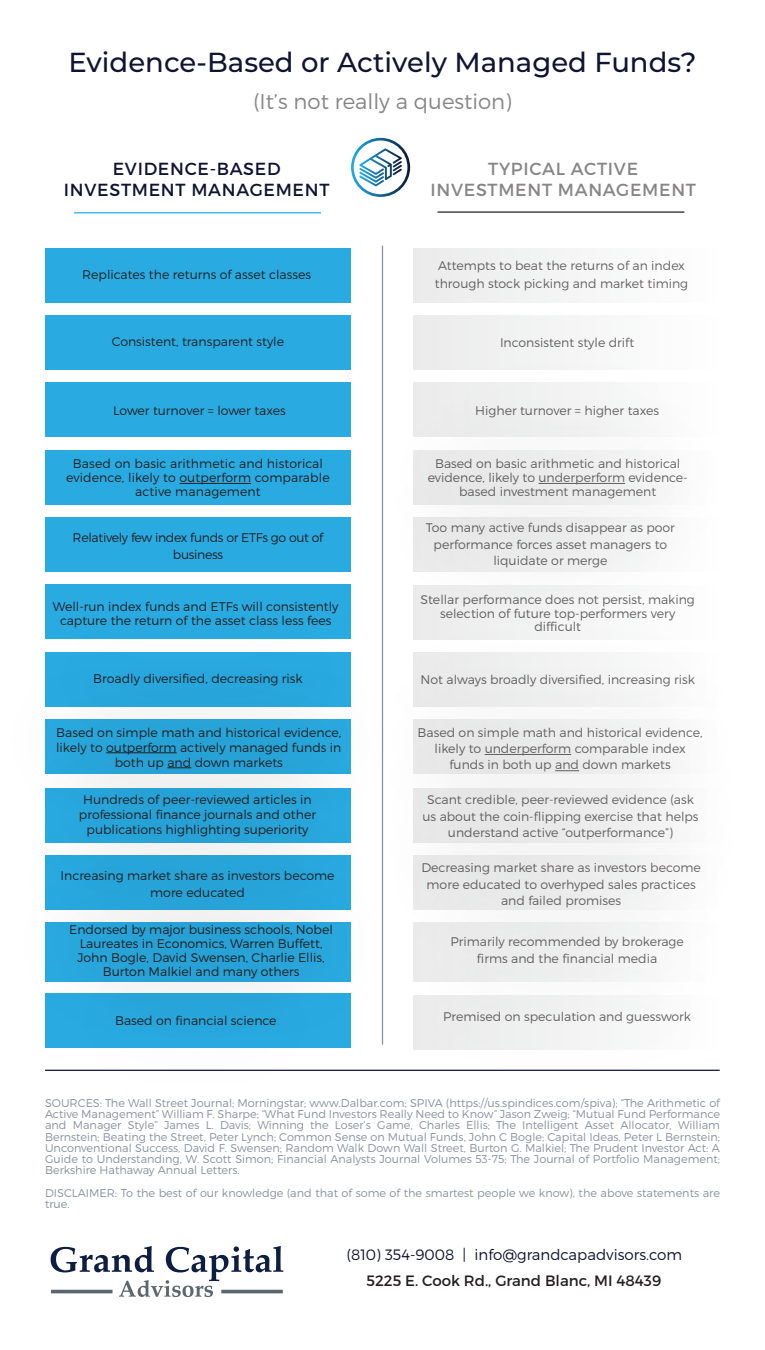
<style>
.page{position:relative;width:765px;height:1350px;background:#fff}
.page>*{position:absolute;margin:0;border:0;box-sizing:border-box;transform-origin:0 0}
.t1{font:500 27.5px "Montserrat";color:#101332}
.t2{font:300 21.25px "Montserrat";color:#878585}
.t3{font:17.5px "Montserrat";letter-spacing:.04em;color:#101332}
.t4{font:17.5px "Montserrat";letter-spacing:.04em;color:#878585}
.t5{font:300 15px "Montserrat";color:#101332}
.t6{font:15px "Montserrat";color:#231f20}
.t7{font:300 12.5px/13.8px "Montserrat";color:#231f20;text-align:center}
.t8{font:300 12.5px/17.5px "Montserrat";letter-spacing:-.025em;color:#231f20;text-align:center}
.t9{font:300 11.25px/11.2px "Montserrat";color:#87929e;text-align:justify}
</style>
<div class="page">
<div style="left:45px;top:382px;width:306px;height:55px;background:#29abe2"></div>
<div style="left:45px;top:584px;width:306px;height:55px;background:#29abe2"></div>
<div style="left:45px;top:248px;width:306px;height:55px;background:#29abe2"></div>
<div style="left:45px;top:315px;width:306px;height:55px;background:#29abe2"></div>
<div style="left:45px;top:450px;width:306px;height:55px;background:#29abe2"></div>
<div style="left:45px;top:517px;width:306px;height:55px;background:#29abe2"></div>
<div style="left:414px;top:248px;width:306px;height:55px;background:#f4f4f5"></div>
<div style="left:414px;top:315px;width:306px;height:55px;background:#f5f5f5"></div>
<hr style="left:45px;top:1070px;width:675px;height:1px;background:#101332">
<svg style="left:351px;top:138px;width:59px;height:59px"></svg>
<div style="left:354px;top:141px;width:53px;height:53px;background:#fff;border-radius:50%"></div>
<svg style="left:359px;top:148px;width:43px;height:38px"></svg>
<hr style="left:74px;top:212px;width:247px;height:1px;background:#29abe2">
<hr style="left:438px;top:211px;width:246px;height:2px;background:#231f20">
<hr style="left:382px;top:246px;width:1px;height:799px;background:#87929e">
<div style="left:355px;top:381px;width:404px;height:195px;background:#fff"></div>
<div style="left:403px;top:328px;width:329px;height:167px;background:#f6f6f6"></div>
<div style="left:353px;top:445px;width:394px;height:199px;background:#f4f4f4"></div>
<div style="left:348px;top:596px;width:417px;height:168px;background:#231f20;opacity:.1"></div>
<div style="left:345px;top:649px;width:420px;height:201px;background:#f5f5f5"></div>
<div style="left:349px;top:717px;width:416px;height:200px;background:#231f20;opacity:.1"></div>
<div style="left:348px;top:785px;width:417px;height:200px;background:#231f20;opacity:.1"></div>
<div style="left:378px;top:859px;width:378px;height:183px;background:#231f20;opacity:.1"></div>
<div style="left:371px;top:934px;width:393px;height:167px;background:#231f20;opacity:.1"></div>
<hr style="left:179px;top:483px;width:72px;height:1px;background:#231f20">
<div style="left:21px;top:595px;width:354px;height:168px;background:#231f20;opacity:.1"></div>
<div style="left:0;top:649px;width:416px;height:198px;background:#231f20;opacity:.1"></div>
<div style="left:0;top:847px;width:406px;height:209px;background:#fff"></div>
<div style="left:5px;top:717px;width:384px;height:198px;background:#231f20;opacity:.1"></div>
<div style="left:0;top:793px;width:406px;height:183px;background:#231f20;opacity:.1"></div>
<div style="left:43px;top:937px;width:306px;height:167px;background:#231f20;opacity:.1"></div>
<svg style="left:51px;top:1246px;width:232px;height:51px"></svg>
<hr style="left:221px;top:1290px;width:62px;height:3px;background:#5c666f">
<hr style="left:51px;top:1290px;width:62px;height:3px;background:#5c666f">
<p class="t1" style="left:68px;top:43px;width:630px">Evidence-Based or Actively Managed Funds?</p>
<p class="t2" style="left:253px;top:89px;width:260px">(It’s not really a question)</p>
<p class="t3" style="left:113px;top:158px;width:169px">EVIDENCE-BASED</p>
<p class="t3" style="left:64px;top:179px;width:267px">INVESTMENT MANAGEMENT</p>
<p class="t7" style="left:82px;top:267px;width:230px">Replicates the returns of asset classes</p>
<p class="t7" style="left:112px;top:334px;width:174px">Consistent, transparent style</p>
<p class="t7" style="left:113px;top:403px;width:174px">Lower turnover = lower taxes</p>
<p class="t7" style="left:66px;top:457px;width:265px">Based on basic arithmetic and historical evidence, likely to outperform comparable active management</p>
<p class="t8" style="left:73px;top:528px;width:252px">Relatively few index funds or ETFs go out of business</p>
<p class="t7" style="left:53px;top:600px;width:287px">Well-run index funds and ETFs will consistently capture the return of the asset class less fees</p>
<p class="t7" style="left:93px;top:672px;width:211px">Broadly diversified, decreasing risk</p>
<p class="t7" style="left:56px;top:724px;width:287px;line-height:15px">Based on simple math and historical evidence, likely to outperform actively managed funds in both up and down markets</p>
<p class="t7" style="left:79px;top:792px;width:239px;line-height:15px">Hundreds of peer-reviewed articles in professional finance journals and other publications highlighting superiority</p>
<p class="t7" style="left:60px;top:868px;width:276px;line-height:16.2px">Increasing market share as investors become more educated</p>
<p class="t7" style="left:69px;top:923px;width:265px">Endorsed by major business schools, Nobel Laureates in Economics, Warren Buffett, John Bogle, David Swensen, Charlie Ellis, Burton Malkiel and many others</p>
<p class="t7" style="left:115px;top:1013px;width:163px">Based on financial science</p>
<p class="t4" style="left:488px;top:158px;width:151px">TYPICAL ACTIVE</p>
<p class="t4" style="left:431px;top:179px;width:267px">INVESTMENT MANAGEMENT</p>
<p class="t7" style="left:435px;top:257px;width:255px;line-height:17.5px;text-align:left">Attempts to beat the returns of an index through stock picking and market timing</p>
<p class="t7" style="left:500px;top:336px;width:136px">Inconsistent style drift</p>
<p class="t7" style="left:475px;top:403px;width:185px">Higher turnover = higher taxes</p>
<p class="t7" style="left:428px;top:457px;width:262px">Based on basic arithmetic and historical evidence, likely to underperform evidence&shy;based investment management</p>
<p class="t7" style="left:426px;top:520px;width:251px;line-height:16.2px">Too many active funds disappear as poor performance forces asset managers to liquidate or merge</p>
<p class="t7" style="left:421px;top:592px;width:276px">Stellar performance does not persist, making selection of future top-performers very difficult</p>
<p class="t7" style="left:421px;top:672px;width:276px">Not always broadly diversified, increasing risk</p>
<p class="t7" style="left:418px;top:724px;width:287px;line-height:16.2px">Based on simple math and historical evidence, likely to underperform comparable index funds in both up and down markets</p>
<p class="t7" style="left:422px;top:792px;width:278px;line-height:16.2px">Scant credible, peer-reviewed evidence (ask us about the coin-flipping exercise that helps understand active “outperformance”)</p>
<p class="t7" style="left:421px;top:860px;width:281px;line-height:16.2px">Decreasing market share as investors become more educated to overhyped sales practices and failed promises</p>
<p class="t7" style="left:450px;top:934px;width:235px;line-height:16.2px">Primarily recommended by brokerage firms and the financial media</p>
<p class="t7" style="left:443px;top:1009px;width:249px">Premised on speculation and guesswork</p>
<p class="t9" style="left:45px;top:1097px;width:677px">SOURCES: The Wall Street Journal; Morningstar; www.Dalbar.com; SPIVA (https://us.spindices.com/spiva); “The Arithmetic of Active Management” William F. Sharpe; “What Fund Investors Really Need to Know” Jason Zweig; “Mutual Fund Performance and Manager Style” James L. Davis; Winning the Loser’s Game, Charles Ellis; The Intelligent Asset Allocator, William Bernstein; Beating the Street, Peter Lynch; Common Sense on Mutual Funds, John C Bogle; Capital Ideas, Peter L Bernstein; Unconventional Success, David F. Swensen; Random Walk Down Wall Street, Burton G. Malkiel; The Prudent Investor Act: A Guide to Understanding, W. Scott Simon; Financial Analysts Journal Volumes 53-75; The Journal of Portfolio Management; Berkshire Hathaway Annual Letters.</p>
<p class="t9" style="left:45px;top:1187px;width:676px">DISCLAIMER: To the best of our knowledge (and that of some of the smartest people we know), the above statements are true.</p>
<p class="t5" style="left:347px;top:1245px;width:337px">(810) 354-9008 | info@grandcapadvisors.com</p>
<p class="t6" style="left:366px;top:1271px;width:296px">5225 E. Cook Rd., Grand Blanc, MI 48439</p>
</div>
